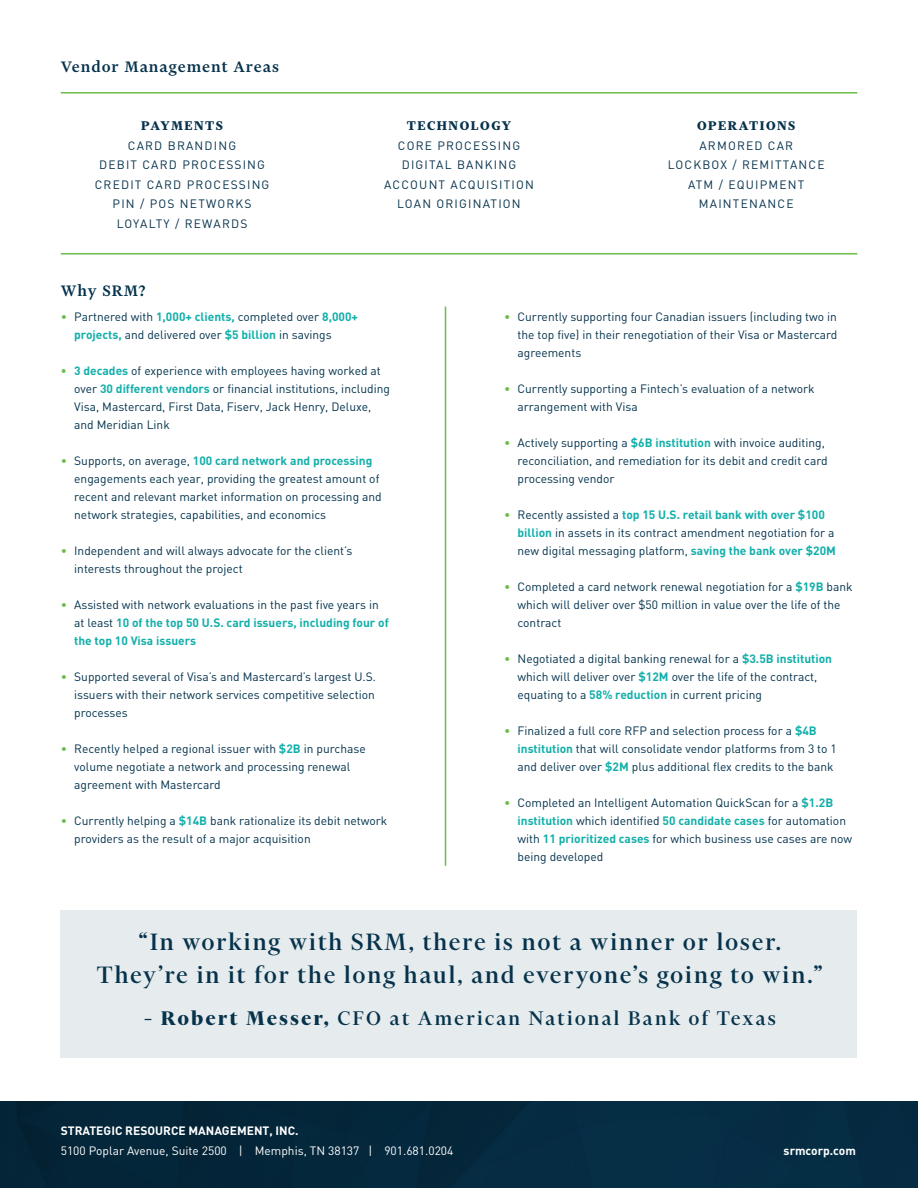
<style>
.page{position:relative;width:918px;height:1188px;background:#fff}
.page>*{position:absolute;margin:0;border:0;box-sizing:border-box;transform-origin:0 0}
.t1{font:500 27px/33px "Financier Display";letter-spacing:.08em;color:#06324c;text-align:center}
.t2{font:500 22.5px "Financier Display";letter-spacing:.11em;color:#06324c}
.t3{font:500 18px "Financier Text";letter-spacing:.05em;color:#06324c}
.t4{font:500 18px "Financier Text";letter-spacing:.05em;color:#02324c}
.t5{font:700 15px "Financier Text";letter-spacing:.1em;color:#06324c}
.t6{font:12px/18px "DIN";color:#02324c}
.t7{font:12px/18px "DIN";letter-spacing:.1em;color:#06324c;text-align:justify}
.t8{font:700 12px/18px "DIN";color:#13afaa}
.t9{font:12px "DIN";color:#fff}
.t10{font:700 12px "DIN";color:#fff}
.s1{color:#6bbd4b}
.s2{font-weight:700;color:#13afaa}
.s3{font-weight:700;color:#6bbd4b}
.s4{font-weight:400;color:#6bbd4b}
.s5{font-weight:400;color:#02324c}
.s6{font-weight:900}
.s7{font-weight:700}
</style>
<div class="page">
<div style="left:61px;top:910px;width:796px;height:147px;background:#e6eced"></div>
<hr style="left:61px;top:92px;width:796px;height:2px;background:#6bbd4b">
<hr style="left:61px;top:253px;width:796px;height:2px;background:#6bbd4b">
<hr style="left:445px;top:307px;width:1px;height:559px;background:#6bbd4b">
<img style="left:0;top:1102px;width:918px;height:86px">
<p class="t3" style="left:61px;top:57px;width:220px">Vendor Management Areas</p>
<p class="t5" style="left:141px;top:118px;width:83px">PAYMENTS</p>
<p class="t7" style="left:128px;top:136px;width:110px">CARD BRANDING</p>
<p class="t7" style="left:99px;top:156px;width:167px">DEBIT CARD PROCESSING</p>
<p class="t7" style="left:95px;top:175px;width:176px">CREDIT CARD PROCESSING</p>
<p class="t7" style="left:113px;top:195px;width:140px">PIN / POS NETWORKS</p>
<p class="t7" style="left:117px;top:214px;width:132px">LOYALTY / REWARDS</p>
<p class="t4" style="left:61px;top:281px;width:86px">Why SRM?</p>
<p class="t5" style="left:407px;top:118px;width:106px">TECHNOLOGY</p>
<p class="t7" style="left:398px;top:136px;width:124px">CORE PROCESSING</p>
<p class="t7" style="left:402px;top:156px;width:116px">DIGITAL BANKING</p>
<p class="t7" style="left:384px;top:175px;width:151px">ACCOUNT ACQUISITION</p>
<p class="t7" style="left:397px;top:195px;width:125px">LOAN ORIGINATION</p>
<p class="t5" style="left:697px;top:118px;width:100px">OPERATIONS</p>
<p class="t7" style="left:699px;top:136px;width:95px">ARMORED CAR</p>
<p class="t7" style="left:668px;top:156px;width:158px">LOCKBOX / REMITTANCE</p>
<p class="t7" style="left:688px;top:175px;width:118px">ATM / EQUIPMENT</p>
<p class="t7" style="left:699px;top:195px;width:96px">MAINTENANCE</p>
<p class="t6" style="left:74px;top:308px;width:285px;text-indent:-14px"><span class="s1">•</span> Partnered with <span class="s2">1,000+ clients,</span> completed over <span class="s2">8,000+ projects,</span> and delivered over <span class="s2">$5 billion</span> in savings</p>
<p class="t6" style="left:74px;top:362px;width:317px;text-indent:-14px"><span class="s3">•</span> <span class="s2">3 decades</span> of experience with employees having worked at over <span class="s2">30 different vendors</span> or financial institutions, including Visa, Mastercard, First Data, Fiserv, Jack Henry, Deluxe, and Meridian Link</p>
<p class="t6" style="left:74px;top:452px;width:309px;text-indent:-14px"><span class="s1">•</span> Supports, on average, <span class="s2">100 card network and processing </span>engagements each year, providing the greatest amount of recent and relevant market information on processing and network strategies, capabilities, and economics</p>
<p class="t6" style="left:74px;top:542px;width:280px;text-indent:-14px"><span class="s1">•</span> Independent and will always advocate for the client’s interests throughout the project</p>
<p class="t8" style="left:74px;top:596px;width:316px;text-indent:-14px"><span class="s4">•</span> <span class="s5">Assisted with network evaluations in the past five years in at least</span> 10 of the top 50 U.S. card issuers, including four of the top 10 Visa issuers</p>
<p class="t6" style="left:74px;top:668px;width:303px;text-align:justify;text-indent:-14px"><span class="s1">•</span> Supported several of Visa’s and Mastercard’s largest U.S. issuers with their network services competitive selection processes</p>
<p class="t6" style="left:74px;top:740px;width:293px;text-indent:-14px"><span class="s1">•</span> Recently helped a regional issuer with <span class="s2">$2B</span> in purchase volume negotiate a network and processing renewal agreement with Mastercard</p>
<p class="t6" style="left:74px;top:812px;width:315px;text-indent:-14px"><span class="s1">•</span> Currently helping a <span class="s2">$14B</span> bank rationalize its debit network providers as the result of a major acquisition</p>
<p class="t7" style="left:518px;top:308px;width:321px;text-indent:-14px"><span class="s1">•</span> Currently supporting four Canadian issuers (including two in the top five) in their renegotiation of their Visa or Mastercard agreements</p>
<p class="t6" style="left:518px;top:380px;width:299px;text-indent:-14px"><span class="s1">•</span> Currently supporting a Fintech’s evaluation of a network arrangement with Visa</p>
<p class="t6" style="left:518px;top:434px;width:312px;text-indent:-14px"><span class="s1">•</span> Actively supporting a <span class="s2">$6B institution</span> with invoice auditing, reconciliation, and remediation for its debit and credit card processing vendor</p>
<p class="t6" style="left:518px;top:506px;width:320px;text-indent:-14px"><span class="s1">•</span> Recently assisted a <span class="s2">top 15 U.S. retail bank with over $100 billion</span> in assets in its contract amendment negotiation for a new digital messaging platform, <span class="s2">saving the bank over $20M</span></p>
<p class="t6" style="left:518px;top:578px;width:336px;text-indent:-14px"><span class="s1">•</span> Completed a card network renewal negotiation for a <span class="s2">$19B</span> bank which will deliver over $50 million in value over the life of the contract</p>
<p class="t6" style="left:518px;top:650px;width:316px;text-indent:-14px"><span class="s1">•</span> Negotiated a digital banking renewal for a <span class="s2">$3.5B institution </span>which will deliver over <span class="s2">$12M</span> over the life of the contract, equating to a <span class="s2">58% reduction</span> in current pricing</p>
<p class="t6" style="left:518px;top:722px;width:321px;text-indent:-14px"><span class="s1">•</span> Finalized a full core RFP and selection process for a <span class="s2">$4B institution</span> that will consolidate vendor platforms from 3 to 1 and deliver over <span class="s2">$2M</span> plus additional flex credits to the bank</p>
<p class="t6" style="left:518px;top:794px;width:336px;text-indent:-14px"><span class="s1">•</span> Completed an Intelligent Automation QuickScan for a <span class="s2">$1.2B institution</span> which identified <span class="s2">50 candidate cases</span> for automation with <span class="s2">11 prioritized cases</span> for which business use cases are now being developed</p>
<p class="t1" style="left:97px;top:925px;width:728px">“In working with SRM, there is not a winner or loser.<br>They’re in it for the long haul, and everyone’s going to win.”</p>
<p class="t2" style="left:144px;top:1007px;width:634px"><span class="s6">–</span> <span class="s7">Robert Messer,</span> CFO at American National Bank of Texas</p>
<p class="t10" style="left:61px;top:1123px;width:239px">STRATEGIC RESOURCE MANAGEMENT, INC.</p>
<p class="t9" style="left:61px;top:1143px;width:394px">5100 Poplar Avenue, Suite 2500 | Memphis, TN 38137 | 901.681.0204</p>
<p class="t10" style="left:784px;top:1142px;width:74px">srmcorp.com</p>
</div>
